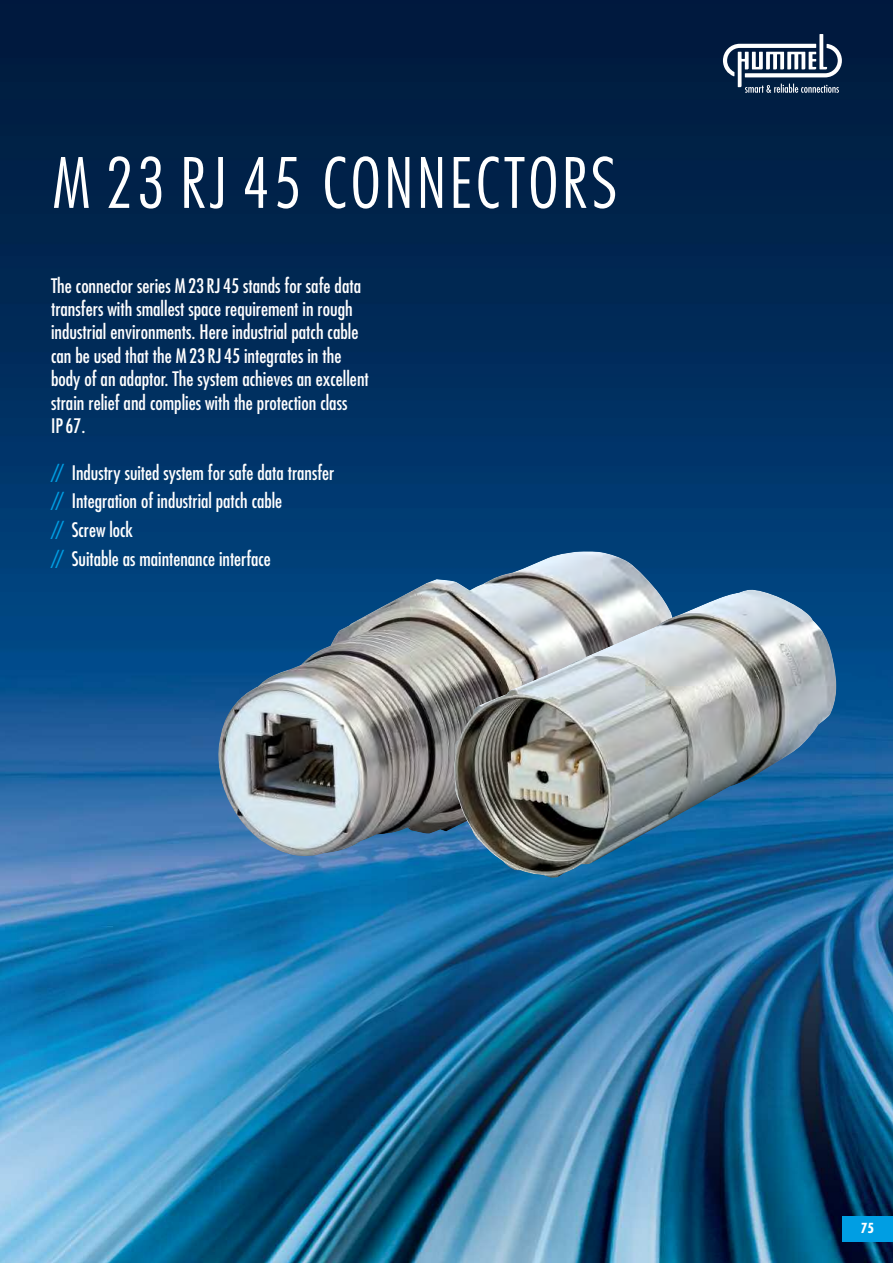
<style>
.page{position:relative;width:893px;height:1263px;background:#fff}
.page>*{position:absolute;margin:0;border:0;box-sizing:border-box;transform-origin:0 0}
.t1{font:300 condensed 67.5px "Futura Std";letter-spacing:.05em;color:#fff}
.t2{font:condensed 19.5px/23.4px "Futura Std";color:#fff}
.t3{font:700 condensed 13.5px "Futura Std";color:#fff}
.s1{color:#009ee3}
</style>
<div class="page">
<img style="left:0;top:0;width:893px;height:1263px">
<div style="left:842px;top:1216px;width:51px;height:26px;background:#009ee3"></div>
<img style="left:218px;top:551px;width:459px;height:305px">
<img style="left:454px;top:589px;width:382px;height:289px">
<svg style="left:723px;top:34px;width:119px;height:59px"></svg>
<h1 class="t1" style="left:52px;top:154px;width:566px">M 23 RJ 45 CONNECTORS</h1>
<p class="t2" style="left:51px;top:275px;width:319px">The connector series M 23 RJ 45 stands for safe data transfers with smallest space requirement in rough industrial environments. Here industrial patch cable can be used that the M 23 RJ 45 integrates in the body of an adaptor. The system achieves an excellent strain relief and complies with the protection class<br>IP 67.</p>
<p class="t2" style="left:51px;top:459px;width:285px;line-height:28.7px"><span class="s1">//</span> Industry suited system for safe data transfer <span class="s1">//</span> Integration of industrial patch cable<br><span class="s1">//</span> Screw lock<br><span class="s1">//</span> Suitable as maintenance interface</p>
<p class="t3" style="left:861px;top:1222px;width:15px">75</p>
</div>
